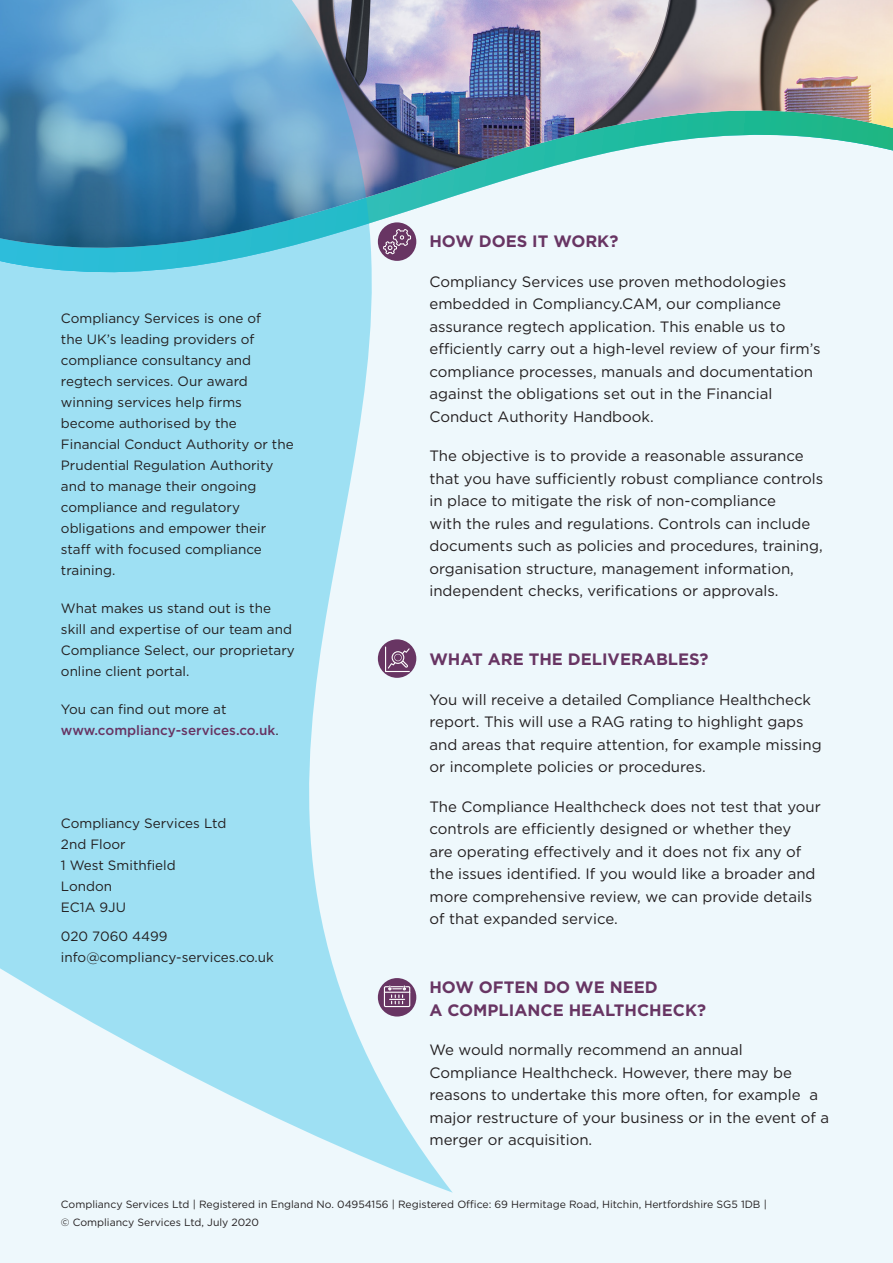
<style>
.page{position:relative;width:893px;height:1263px;background:#eef8fc}
.page>*{position:absolute;margin:0;border:0;box-sizing:border-box;transform-origin:0 0}
.body_copy{font:700 16.5px/22.5px "Gotham";color:#683563}
.body_copy-2{font:15px/22.5px "Gotham";color:#231f20}
.body_copy-3{font:13.5px/21px "Gotham";color:#231f20}
.body_copy-4{font:500 13.5px/21px "Gotham";color:#673462}
.body_copy-5{font:10.5px/18px "Gotham";color:#231f20}
.s1{font-weight:400;color:#231f20}
</style>
<div class="page">
<img style="left:460px;top:0;width:433px;height:195px">
<svg style="left:0;top:0;width:460px;height:1193px;fill:#9ee0f3"></svg>
<div style="left:378px;top:222px;width:38px;height:39px;background:#683563;border-radius:50%"></div>
<svg style="left:383px;top:228px;width:28px;height:27px"></svg>
<div style="left:378px;top:639px;width:38px;height:39px;background:#683563;border-radius:50%"></div>
<div style="left:378px;top:978px;width:38px;height:38px;background:#683563;border-radius:50%"></div>
<svg style="left:385px;top:646px;width:25px;height:26px"></svg>
<svg style="left:383px;top:985px;width:28px;height:23px"></svg>
<p class="body_copy-3" style="left:61px;top:308px;width:234px">Compliancy Services is one of<br>the UK’s leading providers of compliance consultancy and regtech services. Our award winning services help firms become authorised by the<br>Financial Conduct Authority or the<br>Prudential Regulation Authority and to manage their ongoing compliance and regulatory obligations and empower their staff with focused compliance training.</p>
<p class="body_copy-3" style="left:61px;top:598px;width:235px">What makes us stand out is the skill and expertise of our team and<br>Compliance Select, our proprietary online client portal.</p>
<p class="body_copy-4" style="left:61px;top:699px;width:219px"><span class="s1">You can find out more at </span>www.compliancy-services.co.uk<span class="s1">.</span></p>
<p class="body_copy-3" style="left:61px;top:812px;width:167px">Compliancy Services Ltd<br>2nd Floor<br>1 West Smithfield<br>London<br>EC1A 9JU</p>
<p class="body_copy-3" style="left:61px;top:925px;width:215px">020 7060 4499 info@compliancy-services.co.uk</p>
<p class="body_copy" style="left:429px;top:230px;width:190px">HOW DOES IT WORK?</p>
<p class="body_copy-2" style="left:429px;top:270px;width:393px">Compliancy Services use proven methodologies embedded in Compliancy.CAM, our compliance assurance regtech application. This enable us to efficiently carry out a high-level review of your firm’s compliance processes, manuals and documentation against the obligations set out in the Financial Conduct Authority Handbook.</p>
<p class="body_copy-2" style="left:429px;top:444px;width:395px">The objective is to provide a reasonable assurance that you have sufficiently robust compliance controls in place to mitigate the risk of non-compliance<br>with the rules and regulations. Controls can include documents such as policies and procedures, training, organisation structure, management information, independent checks, verifications or approvals.</p>
<p class="body_copy" style="left:429px;top:648px;width:281px">WHAT ARE THE DELIVERABLES?</p>
<p class="body_copy-2" style="left:429px;top:688px;width:394px">You will receive a detailed Compliance Healthcheck report. This will use a RAG rating to highlight gaps and areas that require attention, for example missing or incomplete policies or procedures.</p>
<p class="body_copy-2" style="left:429px;top:795px;width:393px">The Compliance Healthcheck does not test that your controls are efficiently designed or whether they<br>are operating effectively and it does not fix any of the issues identified. If you would like a broader and more comprehensive review, we can provide details of that expanded service.</p>
<p class="body_copy" style="left:429px;top:976px;width:278px">HOW OFTEN DO WE NEED<br>A COMPLIANCE HEALTHCHECK?</p>
<p class="body_copy-2" style="left:429px;top:1038px;width:401px">We would normally recommend an annual Compliance Healthcheck. However, there may be reasons to undertake this more often, for example a major restructure of your business or in the event of a merger or acquisition.</p>
<p class="body_copy-5" style="left:61px;top:1195px;width:707px">Compliancy Services Ltd | Registered in England No. 04954156 | Registered Office: 69 Hermitage Road, Hitchin, Hertfordshire SG5 1DB | © Compliancy Services Ltd, July 2020</p>
</div>
